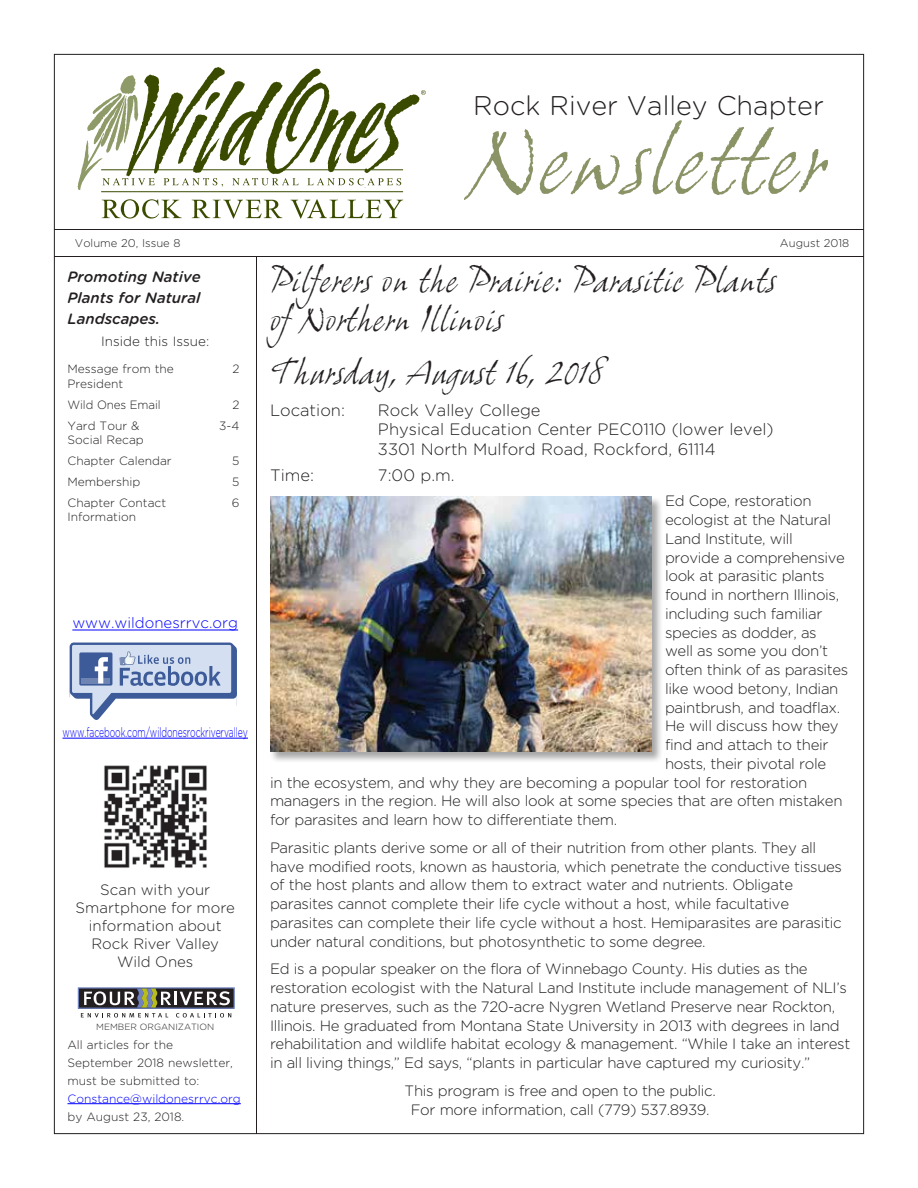
<style>
.page{position:relative;width:918px;height:1188px;background:#fff}
.page>*{position:absolute;margin:0;border:0;box-sizing:border-box;transform-origin:0 0}
.t1{font:italic 90px "Grimshaw Hand ITC";color:#899366}
.t2{font:italic 33px/39px "Grimshaw Hand ITC";color:#231f20}
.t3{font:300 27px "Gotham Rounded";color:#231f20}
.t4{font:300 16.5px/19.5px "Gotham Rounded";color:#231f20}
.t5{font:300 15px/18.8px "Gotham Rounded";letter-spacing:-.025em;color:#231f20}
.t6{font:300 15px/18px "Gotham Rounded";color:#231f20;text-align:center}
.t7{font:italic 500 15px/21px "Gotham Rounded";color:#231f20;text-align:justify}
.t8{font:300 15px "Gotham Rounded";color:#0000fe}
.t9{font:300 13.5px "Gotham Rounded";letter-spacing:-.01em;color:#0000fe;scale:.64 1}
.t10{font:300 13.5px "Gotham Rounded";color:#231f20}
.t11{font:300 12px/21px "Gotham Rounded";color:#231f20}
.t12{font:300 12px "Gotham Rounded";color:#0000fe}
.t13{font:300 11.25px "Gotham Rounded";color:#231f20}
.t14{font:300 9px "Gotham Rounded";color:#231f20}
</style>
<div class="page">
<hr style="left:101px;top:191px;width:302px;height:1px;background:#3a4b00">
<svg style="left:102px;top:199px;width:80px;height:20px"></svg>
<svg style="left:192px;top:200px;width:90px;height:19px"></svg>
<svg style="left:291px;top:199px;width:112px;height:20px"></svg>
<svg style="left:77px;top:67px;width:349px;height:123px"></svg>
<hr style="left:54px;top:229px;width:810px;height:1px;background:#231f20">
<hr style="left:54px;top:256px;width:810px;height:1px;background:#231f20">
<hr style="left:256px;top:256px;width:1px;height:878px;background:#231f20">
<hr style="left:68px;top:1103px;width:173px;height:1px;background:#0000fe">
<div style="left:78px;top:987px;width:157px;height:22px;border:1px solid #7082c0"></div>
<svg style="left:81px;top:989px;width:150px;height:29px"></svg>
<img style="left:104px;top:765px;width:103px;height:103px">
<svg style="left:70px;top:642px;width:167px;height:78px"></svg>
<hr style="left:62px;top:738px;width:186px;height:1px;background:#0000fe">
<hr style="left:72px;top:630px;width:166px;height:1px;background:#0000fe">
<div style="left:269px;top:496px;width:394px;height:267px;background:#231f20;opacity:.4"></div>
<img style="left:270px;top:497px;width:382px;height:254px">
<h3 class="t3" style="left:473px;top:87px;width:352px">Rock River Valley Chapter</h3>
<h1 class="t1" style="left:471px;top:106px;width:357px">Newsletter</h1>
<p class="t13" style="left:75px;top:236px;width:107px">Volume 20, Issue 8</p>
<p class="t13" style="left:780px;top:236px;width:71px">August 2018</p>
<p class="t7" style="left:68px;top:266px;width:135px">Promoting Native Plants for Natural Landscapes.</p>
<p class="t10" style="left:101px;top:332px;width:110px">Inside this Issue:</p>
<p class="t11" style="left:68px;top:358px;width:108px">Message from the</p>
<p class="t11" style="left:232px;top:358px;width:9px">2</p>
<p class="t11" style="left:68px;top:372px;width:95px">President<br>Wild Ones Email</p>
<h2 class="t2" style="left:270px;top:260px;width:508px">Pilferers on the Prairie: Parasitic Plants ofNorthern Illinois</h2>
<h2 class="t2" style="left:270px;top:352px;width:335px">Thursday, August 16, 2018</h2>
<p class="t4" style="left:270px;top:399px;width:77px">Location:</p>
<p class="t4" style="left:378px;top:399px;width:397px">Rock Valley College<br>Physical Education Center PEC0110 (lower level)<br>3301 North Mulford Road, Rockford, 61114</p>
<p class="t4" style="left:270px;top:465px;width:46px">Time:</p>
<p class="t4" style="left:378px;top:465px;width:78px">7:00 p.m.</p>
<p class="t5" style="left:665px;top:491px;width:148px">Ed Cope, restoration</p>
<p class="t5" style="left:665px;top:510px;width:168px">ecologist at the Natural</p>
<p class="t5" style="left:665px;top:529px;width:129px">Land Institute, will</p>
<p class="t5" style="left:665px;top:547px;width:181px">provide a comprehensive</p>
<p class="t5" style="left:665px;top:566px;width:161px">look at parasitic plants</p>
<p class="t5" style="left:665px;top:585px;width:176px">found in northern Illinois,</p>
<p class="t5" style="left:665px;top:604px;width:159px">including such familiar</p>
<p class="t5" style="left:665px;top:622px;width:153px">species as dodder, as</p>
<p class="t5" style="left:665px;top:641px;width:164px">well as some you don’t</p>
<p class="t5" style="left:665px;top:660px;width:185px">often think of as parasites</p>
<p class="t5" style="left:665px;top:679px;width:175px">like wood betony, Indian</p>
<p class="t5" style="left:665px;top:697px;width:177px">paintbrush, and toadflax.</p>
<p class="t5" style="left:665px;top:716px;width:175px">He will discuss how they</p>
<p class="t5" style="left:665px;top:735px;width:165px">find and attach to their</p>
<p class="t5" style="left:665px;top:754px;width:163px">hosts, their pivotal role</p>
<p class="t5" style="left:270px;top:772px;width:539px">in the ecosystem, and why they are becoming a popular tool for restoration</p>
<p class="t5" style="left:270px;top:791px;width:574px">managers in the region. He will also look at some species that are often mistaken</p>
<p class="t5" style="left:270px;top:810px;width:349px">for parasites and learn how to differentiate them.</p>
<p class="t5" style="left:270px;top:838px;width:574px">Parasitic plants derive some or all of their nutrition from other plants. They all have modified roots, known as haustoria, which penetrate the conductive tissues of the host plants and allow them to extract water and nutrients. Obligate parasites cannot complete their life cycle without a host, while facultative parasites can complete their life cycle without a host. Hemiparasites are parasitic under natural conditions, but photosynthetic to some degree.</p>
<p class="t5" style="left:270px;top:959px;width:582px">Ed is a popular speaker on the flora of Winnebago County. His duties as the restoration ecologist with the Natural Land Institute include management of NLI’s nature preserves, such as the 720-acre Nygren Wetland Preserve near Rockton, Illinois. He graduated from Montana State University in 2013 with degrees in land rehabilitation and wildlife habitat ecology &amp; management. “While I take an interest in all living things,” Ed says, “plants in particular have captured my curiosity.”</p>
<p class="t5" style="left:405px;top:1081px;width:313px;text-align:center">This program is free and open to the public.<br>For more information, call (779) 537.8939.</p>
<p class="t11" style="left:232px;top:393px;width:9px">2</p>
<p class="t11" style="left:67px;top:414px;width:74px">Yard Tour &amp;</p>
<p class="t11" style="left:219px;top:414px;width:22px">3-4</p>
<p class="t11" style="left:67px;top:429px;width:106px">Social Recap<br>Chapter Calendar</p>
<p class="t11" style="left:232px;top:450px;width:9px">5</p>
<p class="t11" style="left:67px;top:471px;width:74px">Membership</p>
<p class="t11" style="left:232px;top:471px;width:9px">5</p>
<p class="t11" style="left:67px;top:492px;width:100px">Chapter Contact</p>
<p class="t11" style="left:232px;top:492px;width:9px">6</p>
<p class="t11" style="left:67px;top:506px;width:70px">Information</p>
<p class="t8" style="left:72px;top:613px;width:167px">www.wildonesrrvc.org</p>
<p class="t9" style="left:62px;top:723px;width:291px">www.facebook.com/wildonesrockrivervalley</p>
<p class="t6" style="left:76px;top:880px;width:161px">Scan with your<br>Smartphone for more information about<br>Rock River Valley<br>Wild Ones</p>
<p class="t14" style="left:96px;top:1021px;width:119px">MEMBER ORGANIZATION</p>
<p class="t11" style="left:68px;top:1035px;width:167px;line-height:18px">All articles for the<br>September 2018 newsletter, must be submitted to:</p>
<p class="t12" style="left:68px;top:1090px;width:175px">Constance@wildonesrrvc.org</p>
<p class="t11" style="left:68px;top:1105px;width:118px">by August 23, 2018.</p>
</div>
